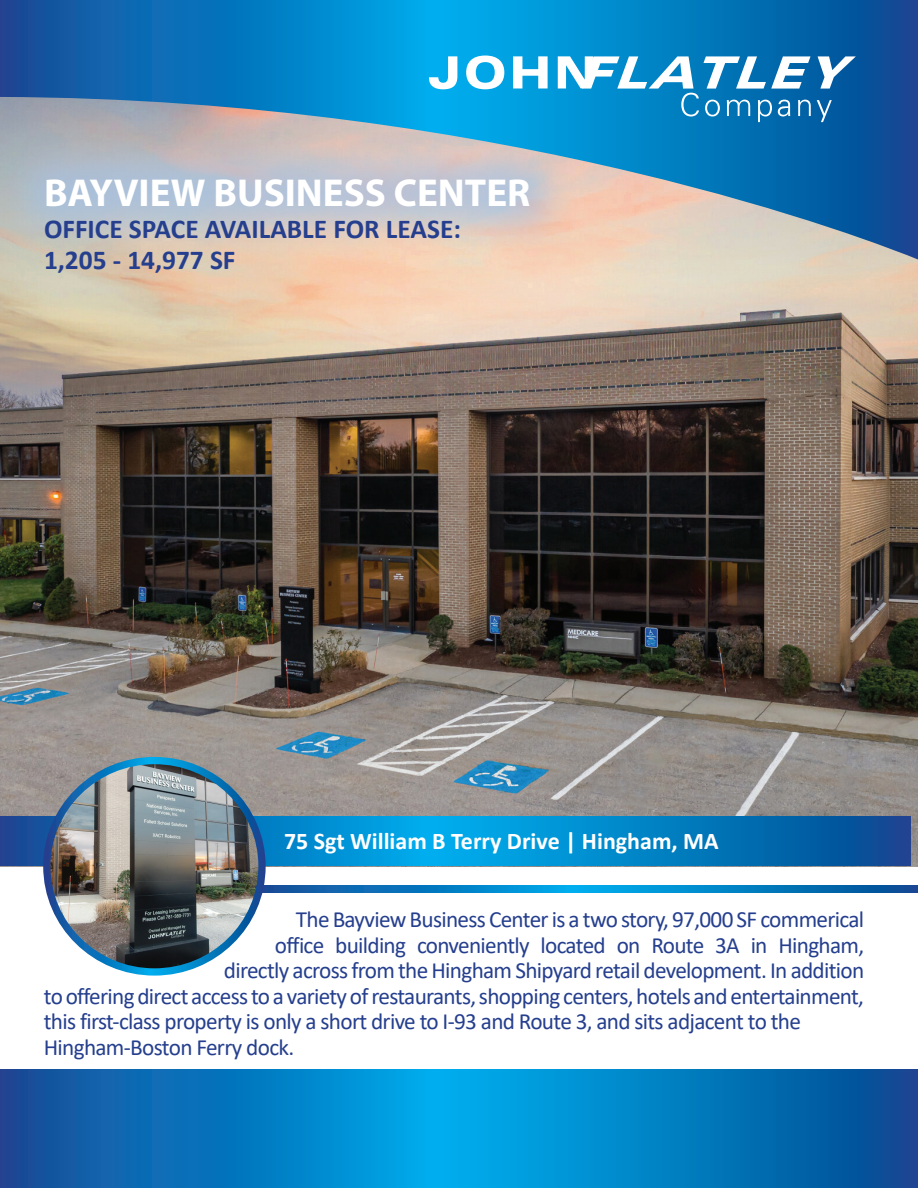
<style>
.page{position:relative;width:918px;height:1188px;background:#fff}
.page>*{position:absolute;margin:0;border:0;box-sizing:border-box;transform-origin:0 0}
.t1{font:700 39.15px "Myriad Pro";color:#fff}
.t2{font:700 27.45px/30.3px "Calibri";color:#253f8e}
.t3{font:700 24px "Calibri";color:#fff}
.t4{font:23.25px "Calibri";letter-spacing:-.03em;color:#253f8e}
</style>
<div class="page">
<img style="left:0;top:260px;width:918px;height:606px">
<svg style="left:0;top:0;width:918px;height:260px;background:#649abd"></svg>
<svg style="left:429px;top:56px;width:427px;height:66px"></svg>
<svg style="left:263px;top:885px;width:655px;height:8px;background:#047bc0"></svg>
<svg style="left:0;top:816px;width:910px;height:50px;background:#037fc2"></svg>
<img style="left:47px;top:761px;width:215px;height:210px">
<div style="left:43px;top:757px;width:223px;height:219px;border:7px solid #fff;border-radius:50%"></div>
<svg style="left:0;top:1070px;width:918px;height:118px;background:#057abf"></svg>
<h1 class="t1" style="left:44px;top:167px;width:488px">BAYVIEW BUSINESS CENTER</h1>
<p class="t2" style="left:44px;top:214px;width:418px">OFFICE SPACE AVAILABLE FOR LEASE:<br>1,205 - 14,977 SF</p>
<p class="t3" style="left:284px;top:825px;width:436px">75 Sgt William B Terry Drive | Hingham, MA</p>
<p class="t4" style="left:296px;top:903px;width:570px">The Bayview Business Center is a two story, 97,000 SF commerical</p>
<p class="t4" style="left:275px;top:929px;width:591px">office building conveniently located on Route 3A in Hingham,</p>
<p class="t4" style="left:224px;top:954px;width:642px">directly across from the Hingham Shipyard retail development. In addition</p>
<p class="t4" style="left:44px;top:980px;width:822px">to offering direct access to a variety of restaurants, shopping centers, hotels and entertainment,</p>
<p class="t4" style="left:44px;top:1005px;width:759px">this first-class property is only a short drive to I-93 and Route 3, and sits adjacent to the</p>
<p class="t4" style="left:44px;top:1031px;width:252px">Hingham-Boston Ferry dock.</p>
</div>
